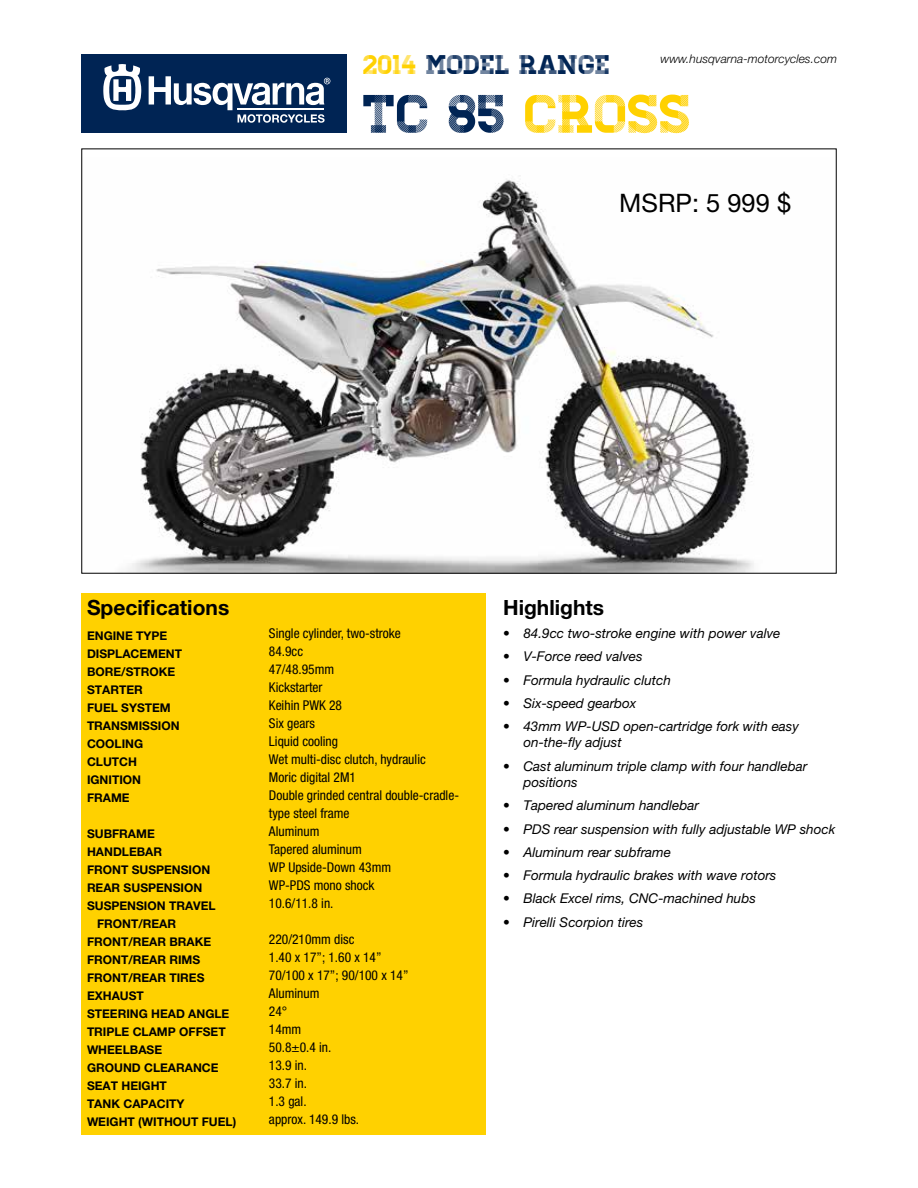
<style>
.page{position:relative;width:918px;height:1188px;background:#fff}
.page>*{position:absolute;margin:0;border:0;box-sizing:border-box;transform-origin:0 0}
.t1{font:54px "Homestead Display";color:#ffd100}
.t2{font:27px "Homestead Display";color:#002454}
.t3{font:25.5px "Helvetica Neue LT Pro";color:#000}
.t4{font:700 21px "Helvetica Neue LT Pro";color:#000}
.t5{font:italic 13.5px/16.5px "Helvetica Neue LT Pro";color:#000}
.t6{font:condensed 13.5px/18px "Helvetica Neue LT Pro";color:#000}
.t7{font:700 12px/18px "Helvetica Neue LT Pro";color:#000}
.t8{font:italic 300 12px "Helvetica Neue LT Pro";color:#000}
.s1{color:#ffd100}
.s2{color:#002454}
</style>
<div class="page">
<div style="left:81px;top:54px;width:266px;height:79px;background:#002454"></div>
<svg style="left:103px;top:64px;width:38px;height:47px"></svg>
<svg style="left:149px;top:76px;width:181px;height:47px"></svg>
<div style="left:81px;top:593px;width:404px;height:541px;background:#ffd100"></div>
<img style="left:127px;top:179px;width:627px;height:393px">
<p class="t8" style="left:661px;top:51px;width:178px">www.husqvarna-motorcycles.com</p>
<h2 class="t2" style="left:363px;top:49px;width:248px"><span class="s1">2014</span> MODEL RANGE</h2>
<h1 class="t1" style="left:363px;top:82px;width:330px"><span class="s2">TC 85</span> CROSS</h1>
<h3 class="t3" style="left:619px;top:187px;width:173px">MSRP: 5 999 $</h3>
<h3 class="t4" style="left:87px;top:594px;width:144px">Specifications</h3>
<p class="t7" style="left:87px;top:626px;width:97px">ENGINE TYPE<br>DISPLACEMENT<br>BORE/STROKE<br>STARTER<br>FUEL SYSTEM<br>TRANSMISSION<br>COOLING<br>CLUTCH<br>IGNITION<br>FRAME</p>
<p class="t7" style="left:87px;top:824px;width:69px">SUBFRAME</p>
<p class="t7" style="left:87px;top:842px;width:77px">HANDLEBAR</p>
<p class="t7" style="left:87px;top:860px;width:125px">FRONT SUSPENSION</p>
<p class="t7" style="left:87px;top:878px;width:117px">REAR SUSPENSION</p>
<p class="t7" style="left:87px;top:896px;width:130px">SUSPENSION TRAVEL</p>
<p class="t7" style="left:97px;top:914px;width:81px">FRONT/REAR</p>
<p class="t7" style="left:87px;top:932px;width:126px">FRONT/REAR BRAKE</p>
<p class="t7" style="left:87px;top:950px;width:115px">FRONT/REAR RIMS</p>
<p class="t7" style="left:87px;top:968px;width:119px">FRONT/REAR TIRES</p>
<p class="t7" style="left:87px;top:986px;width:58px">EXHAUST</p>
<p class="t7" style="left:87px;top:1004px;width:144px">STEERING HEAD ANGLE</p>
<p class="t7" style="left:87px;top:1022px;width:140px">TRIPLE CLAMP OFFSET</p>
<p class="t7" style="left:87px;top:1040px;width:77px">WHEELBASE</p>
<p class="t7" style="left:87px;top:1058px;width:133px">GROUND CLEARANCE</p>
<p class="t7" style="left:87px;top:1076px;width:81px">SEAT HEIGHT</p>
<p class="t7" style="left:87px;top:1094px;width:99px">TANK CAPACITY</p>
<p class="t7" style="left:87px;top:1112px;width:151px">WEIGHT (WITHOUT FUEL)</p>
<p class="t6" style="left:269px;top:625px;width:192px">Single cylinder, two-stroke<br>84.9cc<br>47/48.95mm<br>Kickstarter<br>Keihin PWK 28<br>Six gears<br>Liquid cooling<br>Wet multi-disc clutch, hydraulic<br>Moric digital 2M1<br>Double grinded central double-cradle&shy;type steel frame<br>Aluminum<br>Tapered aluminum<br>WP Upside-Down 43mm<br>WP-PDS mono shock<br>10.6/11.8 in.</p>
<p class="t6" style="left:269px;top:930px;width:141px">220/210mm disc<br>1.40 x 17”; 1.60 x 14”<br>70/100 x 17”; 90/100 x 14”<br>Aluminum<br>24°<br>14mm<br>50.8±0.4 in.<br>13.9 in.<br>33.7 in.<br>1.3 gal.<br>approx. 149.9 lbs.</p>
<h3 class="t4" style="left:503px;top:594px;width:103px">Highlights</h3>
<p class="t5" style="left:503px;top:625px;width:279px">• 84.9cc two-stroke engine with power valve</p>
<p class="t5" style="left:503px;top:648px;width:141px">• V-Force reed valves</p>
<p class="t5" style="left:503px;top:671px;width:169px">• Formula hydraulic clutch</p>
<p class="t5" style="left:503px;top:694px;width:135px">• Six-speed gearbox</p>
<p class="t5" style="left:523px;top:718px;width:277px;text-indent:-20px">• 43mm WP-USD open-cartridge fork with easy on-the-fly adjust</p>
<p class="t5" style="left:523px;top:757px;width:285px;text-indent:-20px">• Cast aluminum triple clamp with four handlebar positions</p>
<p class="t5" style="left:503px;top:797px;width:197px">• Tapered aluminum handlebar</p>
<p class="t5" style="left:503px;top:820px;width:334px">• PDS rear suspension with fully adjustable WP shock</p>
<p class="t5" style="left:503px;top:844px;width:169px">• Aluminum rear subframe</p>
<p class="t5" style="left:503px;top:867px;width:275px">• Formula hydraulic brakes with wave rotors</p>
<p class="t5" style="left:503px;top:890px;width:254px">• Black Excel rims, CNC-machined hubs</p>
<p class="t5" style="left:503px;top:913px;width:142px">• Pirelli Scorpion tires</p>
</div>
